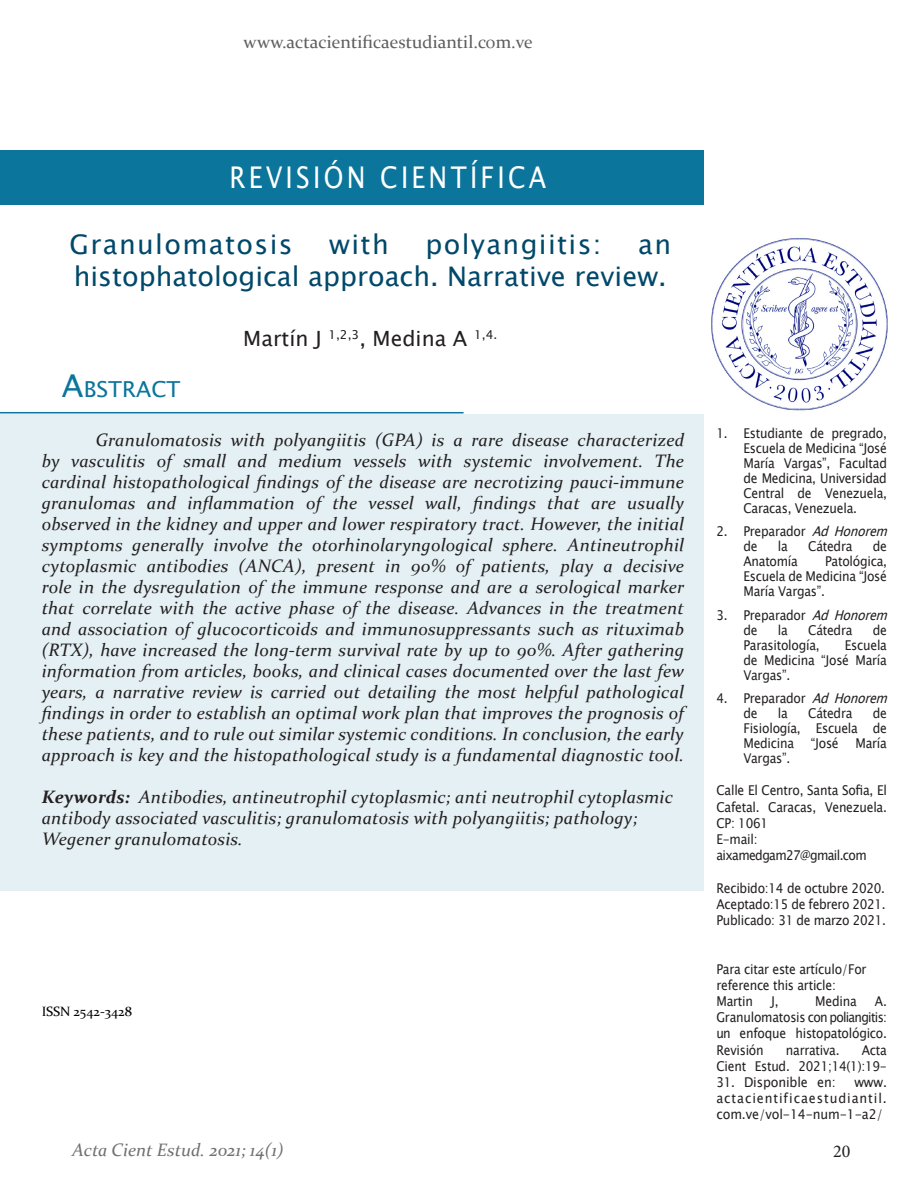
<style>
.page{position:relative;width:918px;height:1188px;background:#fff}
.page>*{position:absolute;margin:0;border:0;box-sizing:border-box;transform-origin:0 0}
.t1{font:30px "Lucida Sans Unicode";letter-spacing:.13em;color:#fff;scale:.85 1}
.t2{font:27px/32.4px "Lucida Sans Unicode";color:#004869;text-align:right}
.t3{font:27px "Lucida Sans Unicode";letter-spacing:.05em;color:#004869}
.t4{font:22.05px "Lucida Sans Unicode";color:#0b759b}
.t5{font:21px "Lucida Sans Unicode";color:#231f20}
.t6{font:italic 18px/21px "Constantia";letter-spacing:.01em;color:#231f20;text-align:justify}
.t7{font:18px "Constantia";color:#5f5f62}
.t8{font:italic 18px "Constantia";color:#6f7073}
.t9{font:18px "Minion Pro";color:#231f20}
.t10{font:13.5px/15px "Lucida Sans Unicode";letter-spacing:-.02em;color:#231f20;text-align:justify;scale:.9 1}
.t11{font:13.5px/16.2px "Lucida Sans Unicode";letter-spacing:-.02em;color:#231f20;text-align:justify;scale:.93 1}
.t12{font:13.5px/16.2px "Lucida Sans Unicode";letter-spacing:-.05em;color:#231f20;scale:.9 1}
.t13{font:13.5px "Constantia";color:#000}
.s1{font-size:31.5px}
.s2{font-weight:700}
.s3{font-style:italic}
</style>
<div class="page">
<div style="left:0;top:414px;width:703px;height:477px;background:#e4f0f4"></div>
<div style="left:0;top:150px;width:704px;height:55px;background:#0b759b"></div>
<hr style="left:0;top:412px;width:464px;height:1px;background:#0b759b">
<img style="left:711px;top:238px;width:176px;height:173px">
<p class="t7" style="left:244px;top:29px;width:291px">www.actacientificaestudiantil.com.ve</p>
<p class="t1" style="left:229px;top:154px;width:375px">REVISIÓN CIENTÍFICA</p>
<p class="t3" style="left:70px;top:223px;width:225px">Granulomatosis</p>
<p class="t2" style="left:329px;top:228px;width:61px">with</p>
<p class="t3" style="left:425px;top:223px;width:177px">polyangiitis:</p>
<p class="t2" style="left:74px;top:228px;width:599px">an<br>histophatological approach. Narrative review.</p>
<p class="t5" style="left:243px;top:322px;width:256px">Martín J <sup>1,2,3</sup>, Medina A <sup>1,4.</sup></p>
<p class="t4" style="left:62px;top:372px;width:120px"><span class="s1">A</span>BSTRACT</p>
<p class="t6" style="left:42px;top:428px;width:644px;text-indent:54px">Granulomatosis with polyangiitis (GPA) is a rare disease characterized by vasculitis of small and medium vessels with systemic involvement. The cardinal histopathological findings of the disease are necrotizing pauci-immune granulomas and inflammation of the vessel wall, findings that are usually observed in the kidney and upper and lower respiratory tract. However, the initial symptoms generally involve the otorhinolaryngological sphere. Antineutrophil cytoplasmic antibodies (ANCA), present in 90% of patients, play a decisive role in the dysregulation of the immune response and are a serological marker that correlate with the active phase of the disease. Advances in the treatment and association of glucocorticoids and immunosuppressants such as rituximab (RTX), have increased the long-term survival rate by up to 90%. After gathering information from articles, books, and clinical cases documented over the last few years, a narrative review is carried out detailing the most helpful pathological findings in order to establish an optimal work plan that improves the prognosis of these patients, and to rule out similar systemic conditions. In conclusion, the early approach is key and the histopathological study is a fundamental diagnostic tool.</p>
<p class="t6" style="left:42px;top:785px;width:633px;text-align:left"><span class="s2">Keywords:</span> Antibodies, antineutrophil cytoplasmic; anti neutrophil cytoplasmic antibody associated vasculitis; granulomatosis with polyangiitis; pathology;<br>Wegener granulomatosis.</p>
<p class="t13" style="left:42px;top:1002px;width:92px">ISSN 2542-3428</p>
<p class="t8" style="left:72px;top:1138px;width:213px">Acta Cient Estud. 2021; 14(1)</p>
<p class="t10" style="left:743px;top:425px;width:161px;text-indent:-27px">1. Estudiante de pregrado, Escuela de Medicina “José María Vargas”, Facultad de Medicina, Universidad Central de Venezuela, Caracas, Venezuela.</p>
<p class="t10" style="left:743px;top:524px;width:167px;text-indent:-27px">2. Preparador <span class="s3">AdHonorem </span>de</p>
<p class="t10" style="left:778px;top:539px;width:13px">la</p>
<p class="t10" style="left:808px;top:539px;width:51px">Cátedra</p>
<p class="t10" style="left:873px;top:539px;width:17px">de</p>
<p class="t10" style="left:743px;top:554px;width:62px">Anatomía</p>
<p class="t10" style="left:743px;top:554px;width:161px;text-indent:82px">Patológica, Escuela de Medicina “José María Vargas”.</p>
<p class="t10" style="left:743px;top:607px;width:167px;text-indent:-27px">3. Preparador <span class="s3">AdHonorem </span>de</p>
<p class="t10" style="left:778px;top:622px;width:13px">la</p>
<p class="t10" style="left:808px;top:622px;width:51px">Cátedra</p>
<p class="t10" style="left:873px;top:622px;width:17px">de</p>
<p class="t10" style="left:743px;top:637px;width:86px">Parasitología,</p>
<p class="t10" style="left:743px;top:637px;width:161px;text-indent:101px">Escuela de Medicina “José María Vargas”.</p>
<p class="t10" style="left:743px;top:691px;width:167px;text-indent:-27px">4. Preparador <span class="s3">AdHonorem </span>de</p>
<p class="t10" style="left:778px;top:706px;width:13px">la</p>
<p class="t10" style="left:808px;top:706px;width:51px">Cátedra</p>
<p class="t10" style="left:743px;top:706px;width:161px;text-indent:129px">de Fisiología, Escuela de Medicina “José María Vargas”.</p>
<p class="t10" style="left:716px;top:783px;width:191px;line-height:16.2px">Calle El Centro, Santa Sofia, El Cafetal. Caracas, Venezuela.<br>CP: 1061</p>
<p class="t12" style="left:716px;top:831px;width:169px">E-mail: aixamedgam27@gmail.com</p>
<p class="t10" style="left:716px;top:880px;width:190px;line-height:16.2px">Recibido:14 de octubre 2020.<br>Aceptado:15 de febrero 2021.</p>
<p class="t10" style="left:716px;top:913px;width:190px">Publicado: 31 de marzo 2021.</p>
<p class="t10" style="left:716px;top:961px;width:168px">Para citar este artículo/For</p>
<p class="t10" style="left:716px;top:978px;width:134px">reference this article:</p>
<p class="t10" style="left:716px;top:994px;width:42px">Martin</p>
<p class="t10" style="left:771px;top:994px;width:10px">J,</p>
<p class="t10" style="left:815px;top:994px;width:48px">Medina</p>
<p class="t10" style="left:716px;top:993px;width:191px;line-height:16.2px;text-indent:159px">A.<br>Granulomatosis con poliangitis: un enfoque histopatológico.<br>Revisión</p>
<p class="t10" style="left:716px;top:1042px;width:191px;line-height:16.2px;text-align:right">Acta<br>Cient Estud. 2021;14(1):19-</p>
<p class="t10" style="left:716px;top:1075px;width:134px">31. Disponible en:</p>
<p class="t10" style="left:786px;top:1042px;width:61px">narrativa.</p>
<p class="t11" style="left:716px;top:1074px;width:185px;text-indent:138px">www. actacientificaestudiantil. com.ve/vol-14-num-1-a2/</p>
<p class="t9" style="left:833px;top:1139px;width:19px">20</p>
</div>
